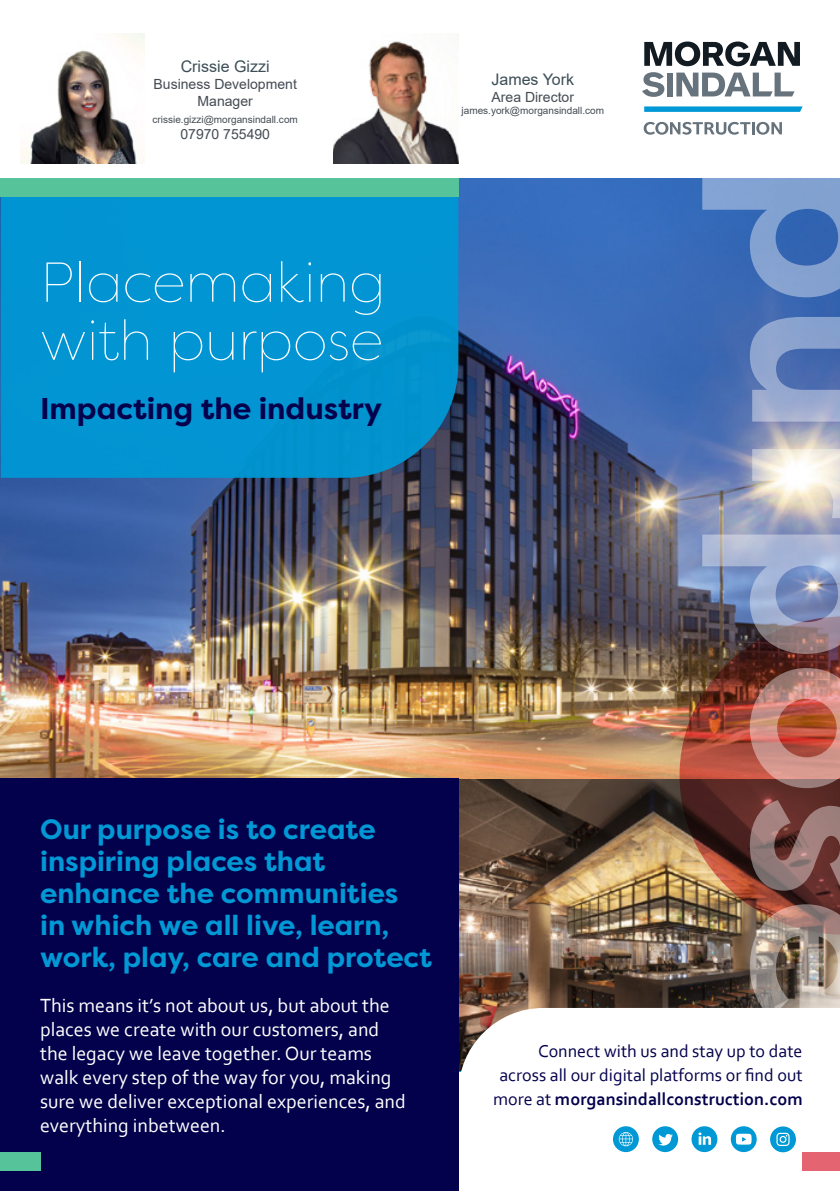
<style>
.page{position:relative;width:840px;height:1191px;background:#fff}
.page>*{position:absolute;margin:0;border:0;box-sizing:border-box;transform-origin:0 0}
.t1{font:100 56px/58px "Filson Pro";color:#fff}
.t2{font:700 30px "Filson Pro";color:#03014c}
.t3{font:700 28px/32px "Filson Pro";color:#0098d5}
.t4{font:20px/24px "Corbel";color:#fff}
.t5{font:18px/24px "Corbel";color:#03014c;text-align:right}
.t6{font:16px "Arial";color:#3d4e57}
.t7{font:14px/16.8px "Arial";color:#444b53;text-align:center}
.t8{font:10px "Arial";color:#444b53}
.s1{font-weight:700}
</style>
<div class="page">
<img style="left:458px;top:778px;width:244px;height:230px">
<svg style="left:458px;top:1008px;width:338px;height:183px"></svg>
<img style="left:1px;top:178px;width:701px;height:600px">
<div style="left:1px;top:197px;width:457px;height:281px;background:#0295d3"></div>
<svg style="left:644px;top:42px;width:155px;height:24px"></svg>
<svg style="left:642px;top:72px;width:22px;height:25px"></svg>
<div style="left:667px;top:73px;width:5px;height:23px;background:#66737c"></div>
<svg style="left:676px;top:73px;width:118px;height:23px"></svg>
<svg style="left:643px;top:122px;width:138px;height:13px"></svg>
<svg style="left:644px;top:106px;width:158px;height:6px"></svg>
<div style="left:0;top:178px;width:458px;height:19px;background:#56c39b"></div>
<div style="left:0;top:778px;width:458px;height:413px;background:#03014c"></div>
<div style="left:0;top:1152px;width:40px;height:19px;background:#56c39b"></div>
<svg style="left:769px;top:1126px;width:26px;height:26px"></svg>
<svg style="left:612px;top:1126px;width:26px;height:26px"></svg>
<svg style="left:652px;top:1126px;width:25px;height:26px"></svg>
<svg style="left:691px;top:1126px;width:26px;height:26px"></svg>
<svg style="left:730px;top:1126px;width:26px;height:26px"></svg>
<div style="left:802px;top:1152px;width:37px;height:19px;background:#e46571"></div>
<img style="left:679px;top:616px;width:23px;height:318px">
<img style="left:702px;top:178px;width:137px;height:845px">
<img style="left:20px;top:34px;width:125px;height:129px">
<img style="left:333px;top:41px;width:125px;height:122px">
<p class="t6" style="left:181px;top:56px;width:90px">Crissie Gizzi</p>
<p class="t7" style="left:153px;top:76px;width:145px">Business Development<br>Manager</p>
<p class="t8" style="left:152px;top:112px;width:147px">crissie.gizzi@morgansindall.com</p>
<p class="t7" style="left:180px;top:126px;width:91px">07970 755490</p>
<h1 class="t1" style="left:40px;top:252px;width:347px">Placemaking with purpose</h1>
<h2 class="t2" style="left:40px;top:389px;width:343px">Impacting the industry</h2>
<p class="t6" style="left:491px;top:69px;width:84px">James York</p>
<p class="t7" style="left:491px;top:89px;width:84px">Area Director</p>
<p class="t8" style="left:461px;top:104px;width:144px">james.york@morgansindall.com</p>
<h3 class="t3" style="left:40px;top:813px;width:393px">Our purpose is to create inspiring places that enhance the communities<br>in which we all live, learn, work, play, care and protect</h3>
<p class="t4" style="left:40px;top:992px;width:367px">This means it’s not about us, but about the places we create with our customers, and the legacy we leave together. Our teams walk every step of the way for you, making sure we deliver exceptional experiences, and everything inbetween.</p>
<p class="t5" style="left:493px;top:1039px;width:311px">Connect with us and stay up to date across all our digital platforms or find out more at <span class="s1">morgansindallconstruction.com</span></p>
</div>
